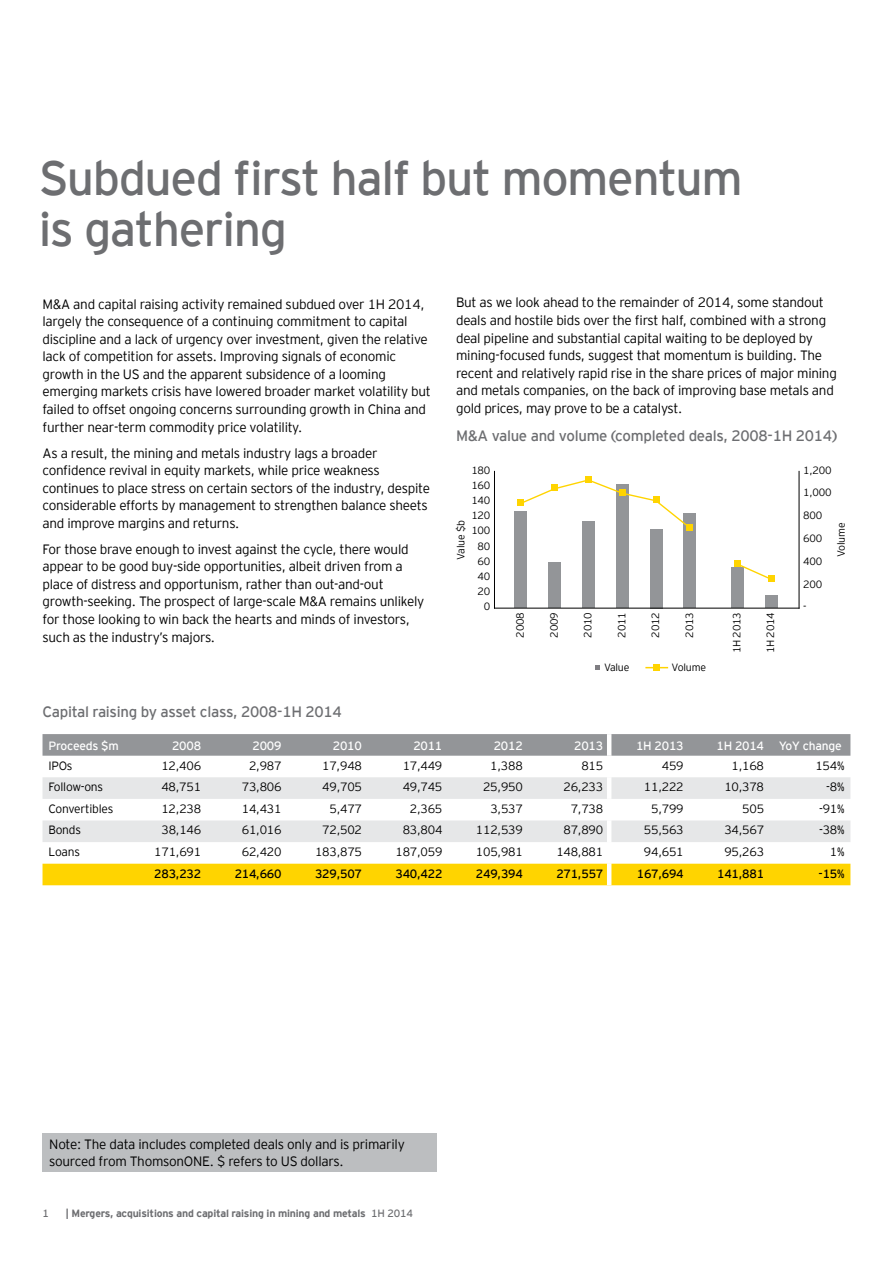
<style>
.page{position:relative;width:893px;height:1263px;background:#fff}
.page>*{position:absolute;margin:0;border:0;box-sizing:border-box;transform-origin:0 0}
.t1{font:48px/51px "EY Interstate";letter-spacing:-.03em;color:#6d6e71}
.t2{font:15px "EY Interstate";letter-spacing:-.02em;color:#6d6e71}
.t3{font:300 13.5px/17.5px "EY Interstate";letter-spacing:-.02em;color:#000}
.t4{font:300 12px "EY Interstate";letter-spacing:-.02em;color:#000}
.t5{font:12px "EY Interstate";letter-spacing:-.02em;color:#000}
.t6{font:12px "EY Interstate";letter-spacing:-.02em;color:#fff}
.t7{font:300 10.5px "EY Interstate";letter-spacing:-.02em;color:#000}
.t8{font:700 10.5px "EY Interstate";letter-spacing:-.02em;color:#6d6e71}
.t9{font:10.5px "EY Interstate";color:#6d6e71}
.s1{font-weight:400}
</style>
<div class="page">
<div style="left:514px;top:512px;width:13px;height:96px;background:#939598"></div>
<div style="left:548px;top:562px;width:13px;height:46px;background:#939598"></div>
<div style="left:582px;top:522px;width:13px;height:86px;background:#939598"></div>
<div style="left:616px;top:485px;width:13px;height:123px;background:#939598"></div>
<div style="left:650px;top:529px;width:12px;height:79px;background:#939598"></div>
<div style="left:684px;top:513px;width:12px;height:95px;background:#939598"></div>
<div style="left:731px;top:567px;width:13px;height:41px;background:#939598"></div>
<div style="left:765px;top:595px;width:12px;height:13px;background:#939598"></div>
<hr style="left:799px;top:471px;width:1px;height:137px;background:#000">
<hr style="left:494px;top:471px;width:1px;height:137px;background:#000">
<div style="left:517px;top:499px;width:7px;height:7px;background:#ffd400"></div>
<div style="left:585px;top:476px;width:7px;height:6px;background:#ffd400"></div>
<svg style="left:519px;top:480px;width:174px;height:50px"></svg>
<svg style="left:734px;top:560px;width:40px;height:21px"></svg>
<svg style="left:596px;top:665px;width:4px;height:5px"></svg>
<svg style="left:646px;top:667px;width:21px;height:1px"></svg>
<div style="left:654px;top:664px;width:6px;height:7px;background:#ffd400"></div>
<hr style="left:494px;top:608px;width:305px;height:1px;background:#000">
<div style="left:43px;top:1133px;width:394px;height:39px;background:#bcbec0"></div>
<svg style="left:43px;top:734px;width:807px;height:22px;background:#949699"></svg>
<svg style="left:43px;top:777px;width:807px;height:65px;fill:#e6e7e8"></svg>
<div style="left:43px;top:864px;width:807px;height:21px;background:#ffd400"></div>
<hr style="left:607px;top:734px;width:4px;height:22px;background:#fff">
<hr style="left:607px;top:777px;width:4px;height:22px;background:#fff">
<hr style="left:607px;top:799px;width:4px;height:21px;background:#fff">
<hr style="left:607px;top:820px;width:4px;height:22px;background:#fff">
<hr style="left:607px;top:864px;width:4px;height:21px;background:#fff">
<h1 class="t1" style="left:39px;top:149px;width:706px">Subdued first half but momentum is gathering</h1>
<p class="t3" style="left:43px;top:294px;width:390px">M&amp;A and capital raising activity remained subdued over 1H 2014, largely the consequence of a continuing commitment to capital discipline and a lack of urgency over investment, given the relative lack of competition for assets. Improving signals of economic growth in the US and the apparent subsidence of a looming emerging markets crisis have lowered broader market volatility but failed to offset ongoing concerns surrounding growth in China and further near-term commodity price volatility.</p>
<p class="t3" style="left:43px;top:443px;width:389px">As a result, the mining and metals industry lags a broader confidence revival in equity markets, while price weakness continues to place stress on certain sectors of the industry, despite considerable efforts by management to strengthen balance sheets and improve margins and returns.</p>
<p class="t3" style="left:43px;top:539px;width:383px">For those brave enough to invest against the cycle, there would appear to be good buy-side opportunities, albeit driven from a place of distress and opportunism, rather than out-and-out growth-seeking. The prospect of large-scale M&amp;A remains unlikely for those looking to win back the hearts and minds of investors, such as the industry’s majors.</p>
<p class="t3" style="left:456px;top:293px;width:382px">But as we look ahead to the remainder of 2014, some standout deals and hostile bids over the first half, combined with a strong deal pipeline and substantial capital waiting to be deployed by mining-focused funds, suggest that momentum is building. The recent and relatively rapid rise in the share prices of major mining and metals companies, on the back of improving base metals and gold prices, may prove to be a catalyst.</p>
<p class="t2" style="left:456px;top:425px;width:383px">M&amp;A value and volume (completed deals, 2008-1H 2014)</p>
<p class="t7" style="left:471px;top:462px;width:21px">180</p>
<p class="t7" style="left:471px;top:478px;width:21px">160</p>
<p class="t7" style="left:471px;top:493px;width:21px">140</p>
<p class="t7" style="left:803px;top:462px;width:30px">1,200</p>
<p class="t7" style="left:803px;top:485px;width:30px">1,000</p>
<p class="t7" style="left:471px;top:508px;width:21px">120</p>
<p class="t7" style="left:803px;top:508px;width:21px">800</p>
<p class="t7" style="left:453px;top:559px;width:41px;rotate:-90deg">Value $b</p>
<p class="t7" style="left:833px;top:557px;width:36px;rotate:-90deg">Volume</p>
<p class="t7" style="left:471px;top:523px;width:21px">100</p>
<p class="t7" style="left:803px;top:531px;width:21px">600</p>
<p class="t7" style="left:478px;top:538px;width:14px">80</p>
<p class="t7" style="left:478px;top:554px;width:14px">60</p>
<p class="t7" style="left:803px;top:554px;width:21px">400</p>
<p class="t7" style="left:478px;top:569px;width:14px">40</p>
<p class="t7" style="left:478px;top:584px;width:14px">20</p>
<p class="t7" style="left:484px;top:599px;width:8px">0</p>
<p class="t7" style="left:513px;top:638px;width:27px;rotate:-90deg">2008</p>
<p class="t7" style="left:547px;top:638px;width:27px;rotate:-90deg">2009</p>
<p class="t7" style="left:580px;top:638px;width:27px;rotate:-90deg">2010</p>
<p class="t7" style="left:614px;top:638px;width:27px;rotate:-90deg">2011</p>
<p class="t7" style="left:648px;top:638px;width:27px;rotate:-90deg">2012</p>
<p class="t7" style="left:682px;top:638px;width:27px;rotate:-90deg">2013</p>
<p class="t7" style="left:729px;top:653px;width:43px;rotate:-90deg">1H 2013</p>
<p class="t7" style="left:763px;top:653px;width:43px;rotate:-90deg">1H 2014</p>
<p class="t7" style="left:604px;top:660px;width:27px">Value</p>
<p class="t7" style="left:672px;top:660px;width:36px">Volume</p>
<p class="t7" style="left:803px;top:576px;width:21px">200</p>
<p class="t7" style="left:803px;top:599px;width:5px">-</p>
<p class="t2" style="left:43px;top:701px;width:301px">Capital raising by asset class, 2008-1H 2014</p>
<p class="t6" style="left:49px;top:737px;width:72px">Proceeds $m</p>
<p class="t6" style="left:172px;top:737px;width:31px">2008</p>
<p class="t6" style="left:252px;top:737px;width:31px">2009</p>
<p class="t6" style="left:333px;top:737px;width:31px">2010</p>
<p class="t6" style="left:413px;top:737px;width:31px">2011</p>
<p class="t6" style="left:494px;top:737px;width:31px">2012</p>
<p class="t6" style="left:574px;top:737px;width:31px">2013</p>
<p class="t6" style="left:636px;top:737px;width:49px">1H 2013</p>
<p class="t6" style="left:716px;top:737px;width:127px">1H 2014 YoY change</p>
<p class="t4" style="left:49px;top:757px;width:26px">IPOs</p>
<p class="t4" style="left:161px;top:757px;width:41px">12,406</p>
<p class="t4" style="left:249px;top:757px;width:34px">2,987</p>
<p class="t4" style="left:322px;top:757px;width:41px">17,948</p>
<p class="t4" style="left:403px;top:757px;width:41px">17,449</p>
<p class="t4" style="left:490px;top:757px;width:34px">1,388</p>
<p class="t4" style="left:581px;top:757px;width:23px">815</p>
<p class="t4" style="left:662px;top:757px;width:23px">459</p>
<p class="t4" style="left:731px;top:757px;width:34px">1,168</p>
<p class="t4" style="left:815px;top:757px;width:31px">154%</p>
<p class="t4" style="left:49px;top:778px;width:56px">Follow-ons</p>
<p class="t4" style="left:161px;top:778px;width:41px">48,751</p>
<p class="t4" style="left:242px;top:778px;width:41px">73,806</p>
<p class="t4" style="left:322px;top:778px;width:41px">49,705</p>
<p class="t4" style="left:403px;top:778px;width:41px">49,745</p>
<p class="t4" style="left:483px;top:778px;width:41px">25,950</p>
<p class="t4" style="left:563px;top:778px;width:41px">26,233</p>
<p class="t4" style="left:644px;top:778px;width:41px">11,222</p>
<p class="t4" style="left:724px;top:778px;width:41px">10,378</p>
<p class="t4" style="left:826px;top:778px;width:20px">-8%</p>
<p class="t4" style="left:49px;top:800px;width:66px">Convertibles</p>
<p class="t4" style="left:161px;top:800px;width:41px">12,238</p>
<p class="t4" style="left:242px;top:800px;width:41px">14,431</p>
<p class="t4" style="left:329px;top:800px;width:34px">5,477</p>
<p class="t4" style="left:410px;top:800px;width:34px">2,365</p>
<p class="t4" style="left:490px;top:800px;width:34px">3,537</p>
<p class="t4" style="left:571px;top:800px;width:34px">7,738</p>
<p class="t4" style="left:651px;top:800px;width:34px">5,799</p>
<p class="t4" style="left:742px;top:800px;width:23px">505</p>
<p class="t4" style="left:819px;top:800px;width:27px">-91%</p>
<p class="t4" style="left:49px;top:821px;width:34px">Bonds</p>
<p class="t4" style="left:161px;top:821px;width:41px">38,146</p>
<p class="t4" style="left:242px;top:821px;width:41px">61,016</p>
<p class="t4" style="left:322px;top:821px;width:41px">72,502</p>
<p class="t4" style="left:403px;top:821px;width:41px">83,804</p>
<p class="t4" style="left:476px;top:821px;width:48px">112,539</p>
<p class="t4" style="left:564px;top:821px;width:41px">87,890</p>
<p class="t4" style="left:644px;top:821px;width:41px">55,563</p>
<p class="t4" style="left:724px;top:821px;width:41px">34,567</p>
<p class="t4" style="left:819px;top:821px;width:27px">-38%</p>
<p class="t4" style="left:49px;top:843px;width:33px">Loans</p>
<p class="t4" style="left:154px;top:843px;width:48px">171,691</p>
<p class="t4" style="left:242px;top:843px;width:41px">62,420</p>
<p class="t4" style="left:315px;top:843px;width:48px">183,875</p>
<p class="t4" style="left:395px;top:843px;width:48px">187,059</p>
<p class="t4" style="left:476px;top:843px;width:48px">105,981</p>
<p class="t4" style="left:556px;top:843px;width:48px">148,881</p>
<p class="t4" style="left:644px;top:843px;width:41px">94,651</p>
<p class="t4" style="left:724px;top:843px;width:41px">95,263</p>
<p class="t4" style="left:830px;top:843px;width:16px">1%</p>
<p class="t5" style="left:154px;top:865px;width:48px">283,232</p>
<p class="t5" style="left:235px;top:865px;width:48px">214,660</p>
<p class="t5" style="left:315px;top:865px;width:48px">329,507</p>
<p class="t5" style="left:396px;top:865px;width:48px">340,422</p>
<p class="t5" style="left:476px;top:865px;width:48px">249,394</p>
<p class="t5" style="left:556px;top:865px;width:48px">271,557</p>
<p class="t5" style="left:637px;top:865px;width:48px">167,694</p>
<p class="t5" style="left:717px;top:865px;width:48px">141,881</p>
<p class="t5" style="left:819px;top:865px;width:27px">-15%</p>
<p class="t3" style="left:49px;top:1134px;width:357px">Note: The data includes completed deals only and is primarily sourced from ThomsonONE. $ refers to US dollars.</p>
<p class="t9" style="left:43px;top:1206px;width:8px">1</p>
<p class="t8" style="left:66px;top:1206px;width:348px">| Mergers, acquisitions and capital raising in mining and metals <span class="s1">1H 2014</span></p>
</div>
